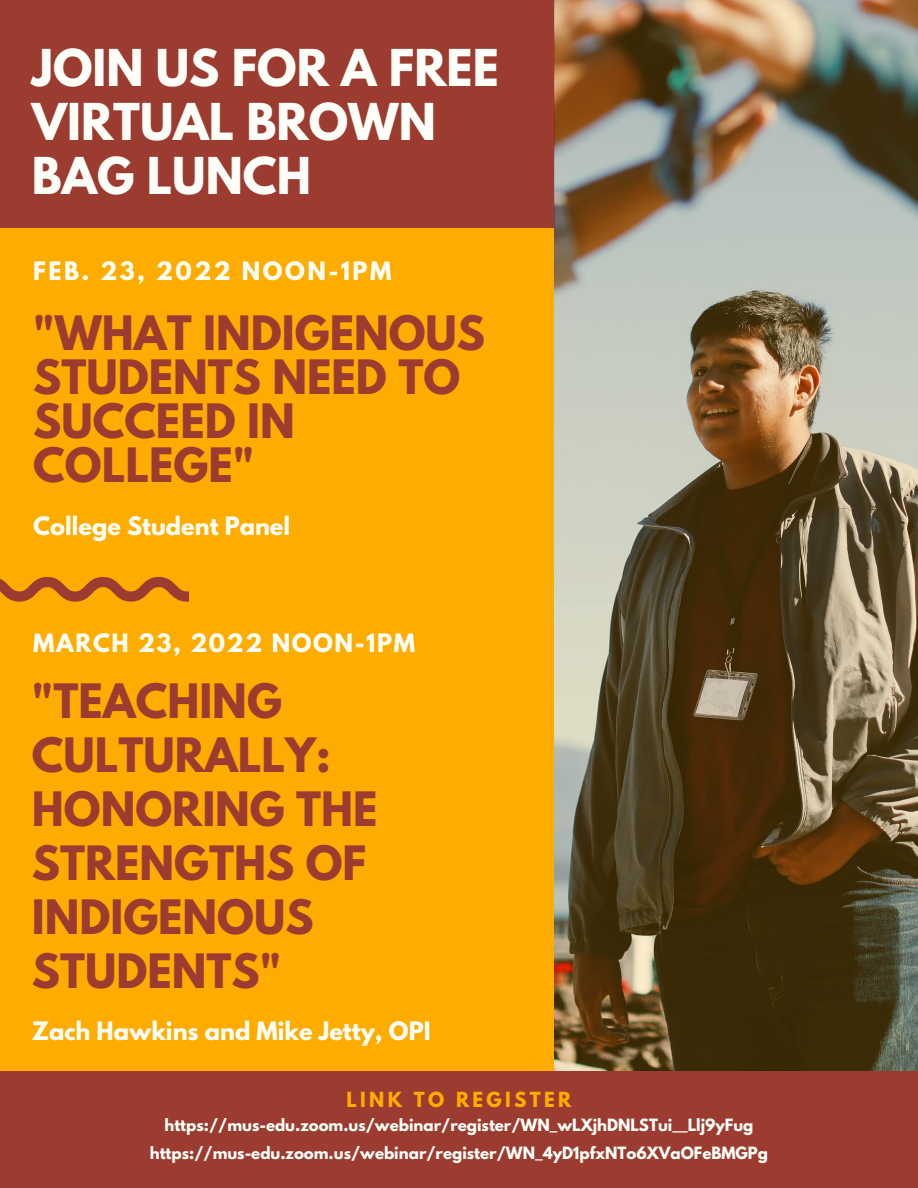
<style>
.page{position:relative;width:918px;height:1188px;background:#ffac00}
.page>*{position:absolute;margin:0;border:0;box-sizing:border-box;transform-origin:0 0}
.t1{font:700 45px/54px "League Spartan";color:#fffff9}
.t2{font:700 42px/54px "League Spartan";color:#9c3b30}
.t3{font:700 22.5px "League Spartan";color:#fffff9}
.t4{font:700 22.5px "League Spartan";letter-spacing:.07em;color:#fffff9}
.t5{font:700 22.5px "League Spartan";letter-spacing:.11em;color:#fffff9}
.t6{font:700 18.45px "League Spartan";letter-spacing:.18em;color:#ffac00}
.t7{font:700 15px "League Spartan";color:#fffff9}
</style>
<div class="page">
<div style="left:0;top:0;width:555px;height:227px;background:#9c3b30"></div>
<img style="left:555px;top:0;width:363px;height:1071px">
<div style="left:0;top:1071px;width:918px;height:117px;background:#9c3b30"></div>
<svg style="left:0;top:577px;width:189px;height:25px"></svg>
<p class="t1" style="left:32px;top:46px;width:468px">JOIN US FOR A FREE<br>VIRTUAL BROWN<br>BAG LUNCH</p>
<p class="t5" style="left:33px;top:259px;width:360px">FEB. 23, 2022 NOON-1PM</p>
<p class="t2" style="left:33px;top:317px;width:453px;line-height:43.8px">"WHAT INDIGENOUS<br>STUDENTS NEED TO<br>SUCCEED IN<br>COLLEGE"</p>
<p class="t3" style="left:33px;top:514px;width:258px">College Student Panel</p>
<p class="t4" style="left:33px;top:632px;width:383px">MARCH 23, 2022 NOON-1PM</p>
<p class="t2" style="left:32px;top:679px;width:347px">"TEACHING<br>CULTURALLY:<br>HONORING THE<br>STRENGTHS OF<br>INDIGENOUS<br>STUDENTS"</p>
<p class="t3" style="left:32px;top:1020px;width:400px">Zach Hawkins and Mike Jetty, OPI</p>
<p class="t6" style="left:346px;top:1091px;width:227px">LINK TO REGISTER</p>
<p class="t7" style="left:164px;top:1117px;width:591px">https://mus-edu.zoom.us/webinar/register/WN_wLXjhDNLSTui__Llj9yFug</p>
<p class="t7" style="left:150px;top:1146px;width:620px">https://mus-edu.zoom.us/webinar/register/WN_4yD1pfxNTo6XVaOFeBMGPg</p>
</div>
